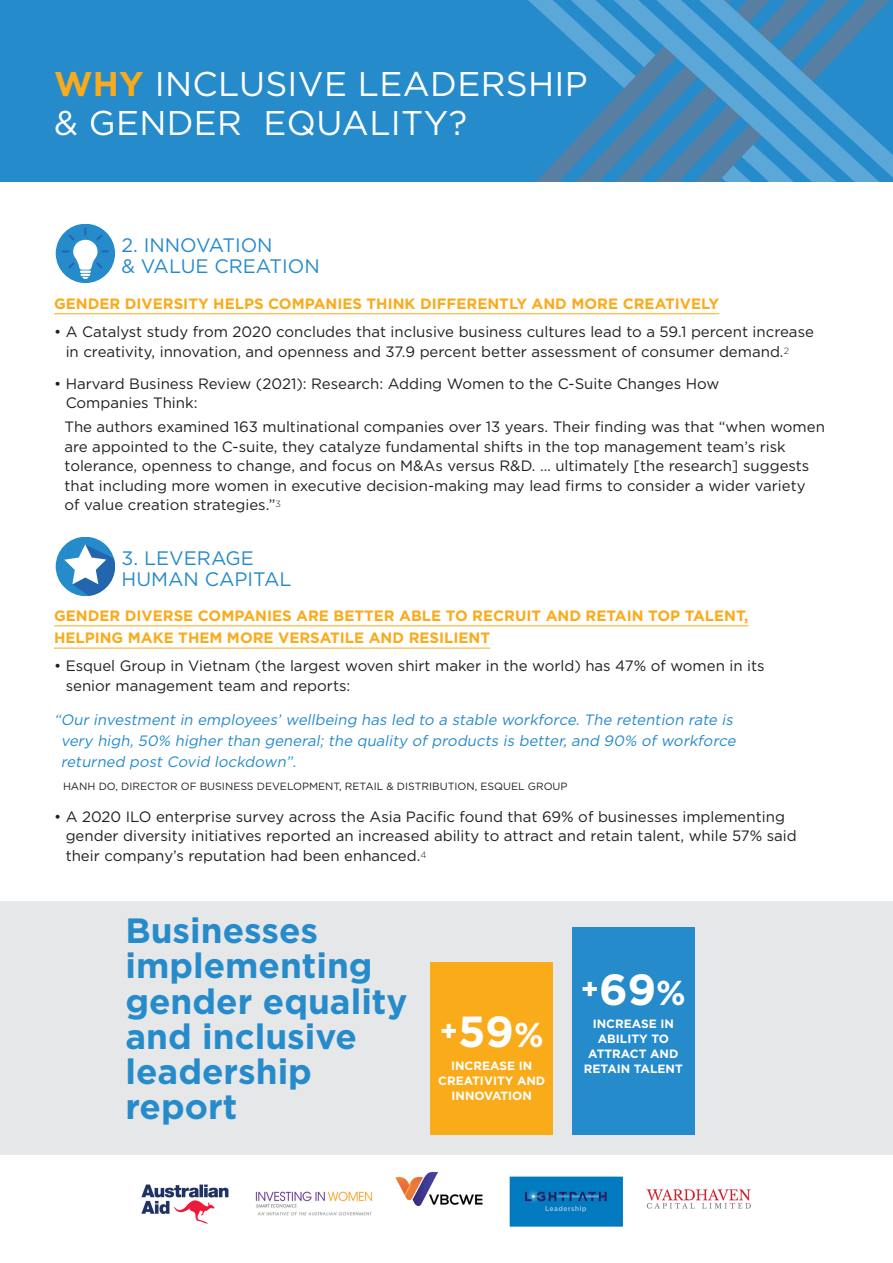
<style>
.page{position:relative;width:893px;height:1263px;background:#fff}
.page>*{position:absolute;margin:0;border:0;box-sizing:border-box;transform-origin:0 0}
.t1{font:700 43.5px "Gotham";color:#fff}
.t2{font:700 35.1px/35.1px "Gotham";color:#268bcb}
.t3{font:34.35px/38.8px "Gotham";letter-spacing:.01em;color:#fff}
.t4{font:19.5px/21px "Gotham";color:#268bcb}
.t5{font:15px/19.5px "Gotham";color:#231f20}
.t6{font:italic 15px/21.3px "Gotham";color:#268bcb}
.t7{font:700 15px "Gotham";color:#faab1a}
.t8{font:700 12px/15px "Gotham";color:#fff;text-align:center}
.t9{font:10.5px "Gotham";color:#231f20}
.s1{font-weight:700;color:#faab1a}
.s2{font-size:28.5px}
.s3{font-size:34.5px}
</style>
<div class="page">
<img style="left:141px;top:1172px;width:610px;height:55px">
<div style="left:0;top:901px;width:893px;height:254px;background:#e6e7e9"></div>
<hr style="left:54px;top:313px;width:665px;height:1px;background:#faab1a">
<hr style="left:54px;top:625px;width:695px;height:1px;background:#faab1a">
<hr style="left:54px;top:648px;width:436px;height:1px;background:#faab1a">
<div style="left:0;top:0;width:893px;height:182px;background:#268bcb"></div>
<svg style="left:528px;top:0;width:365px;height:182px"></svg>
<div style="left:56px;top:224px;width:59px;height:59px;background:#268bcb;border-radius:50%"></div>
<svg style="left:62px;top:228px;width:47px;height:51px"></svg>
<div style="left:56px;top:537px;width:59px;height:59px;background:#268bcb;border-radius:50%"></div>
<svg style="left:64px;top:544px;width:51px;height:52px"></svg>
<div style="left:431px;top:962px;width:122px;height:172px;background:#faab1a"></div>
<div style="left:572px;top:927px;width:123px;height:207px;background:#268bcb"></div>
<p class="t3" style="left:54px;top:64px;width:535px"><span class="s1">WHY</span> INCLUSIVE LEADERSHIP &amp; GENDER EQUALITY?</p>
<p class="t4" style="left:122px;top:234px;width:200px">2. INNOVATION<br>&amp; VALUE CREATION</p>
<p class="t7" style="left:54px;top:295px;width:667px">GENDER DIVERSITY HELPS COMPANIES THINK DIFFERENTLY AND MORE CREATIVELY</p>
<p class="t5" style="left:66px;top:322px;width:750px;text-indent:-12px">• A Catalyst study from 2020 concludes that inclusive business cultures lead to a 59.1 percent increase in creativity, innovation, and openness and 37.9 percent better assessment of consumer demand.<sup>2</sup></p>
<p class="t5" style="left:66px;top:374px;width:655px;text-indent:-12px">• Harvard Business Review (2021): Research: Adding Women to the C-Suite Changes How<br>Companies Think:</p>
<p class="t5" style="left:64px;top:417px;width:762px">The authors examined 163 multinational companies over 13 years. Their finding was that “when women are appointed to the C-suite, they catalyze fundamental shifts in the top management team’s risk tolerance, openness to change, and focus on M&amp;As versus R&amp;D. … ultimately [the research] suggests that including more women in executive decision-making may lead firms to consider a wider variety<br>of value creation strategies.”<sup>3</sup></p>
<p class="t4" style="left:122px;top:547px;width:172px">3. LEVERAGE<br>HUMAN CAPITAL</p>
<p class="t7" style="left:54px;top:607px;width:696px">GENDER DIVERSE COMPANIES ARE BETTER ABLE TO RECRUIT AND RETAIN TOP TALENT,</p>
<p class="t7" style="left:54px;top:629px;width:438px">HELPING MAKE THEM MORE VERSATILE AND RESILIENT</p>
<p class="t5" style="left:66px;top:656px;width:700px;text-indent:-12px">• Esquel Group in Vietnam (the largest woven shirt maker in the world) has 47% of women in its senior management team and reports:</p>
<p class="t6" style="left:61px;top:708px;width:679px;text-indent:-7px">“Our investment in employees’ wellbeing has led to a stable workforce. The retention rate is very high, 50% higher than general; the quality of products is better, and 90% of workforce returned post Covid lockdown”.</p>
<p class="t9" style="left:63px;top:780px;width:506px">HANH DO, DIRECTOR OF BUSINESS DEVELOPMENT, RETAIL &amp; DISTRIBUTION, ESQUEL GROUP</p>
<p class="t5" style="left:66px;top:806px;width:733px;text-indent:-12px">• A 2020 ILO enterprise survey across the Asia Pacific found that 69% of businesses implementing gender diversity initiatives reported an increased ability to attract and retain talent, while 57% said their company’s reputation had been enhanced.<sup>4</sup></p>
<p class="t2" style="left:125px;top:912px;width:284px">Businesses implementing gender equality and inclusive leadership report</p>
<p class="t1" style="left:440px;top:1006px;width:105px"><span class="s2">+</span>59<span class="s3">%</span></p>
<p class="t8" style="left:438px;top:1058px;width:109px">INCREASE IN<br>CREATIVITY AND<br>INNOVATION</p>
<p class="t1" style="left:581px;top:964px;width:107px"><span class="s2">+</span>69<span class="s3">%</span></p>
<p class="t8" style="left:584px;top:1016px;width:100px">INCREASE IN<br>ABILITY TO<br>ATTRACT AND<br>RETAIN TALENT</p>
</div>
